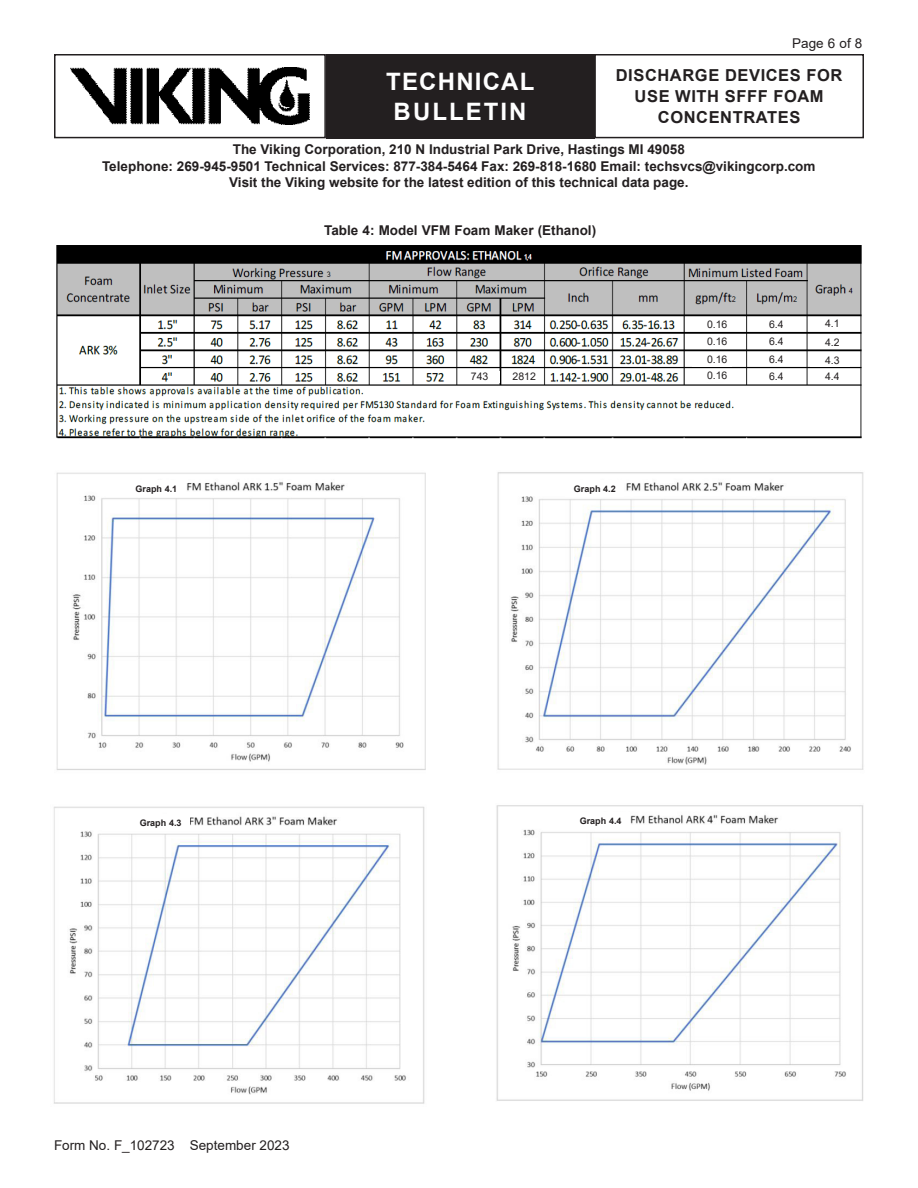
<style>
.page{position:relative;width:918px;height:1188px;background:#fff}
.page>*{position:absolute;margin:0;border:0;box-sizing:border-box;transform-origin:0 0}
.t1{font:700 24px/30px "Arial";letter-spacing:.05em;color:#fff;text-align:center}
.t2{font:700 16.5px/21px "Arial";letter-spacing:.035em;color:#231f20;text-align:center}
.VK_TABLE_left{font:700 13.5px/16.2px "Arial";color:#231f20;text-align:center}
.t3{font:13.5px "Arial";color:#231f20}
.VK_TABLE_left-2{font:10.5px "Arial";color:#231f20}
.VK_TABLE_left-3{font:700 9px "Arial";color:#231f20}
</style>
<div class="page">
<div style="left:594px;top:54px;width:270px;height:84px;border:2px solid #231f20"></div>
<div style="left:326px;top:54px;width:268px;height:84px;background:#231f20"></div>
<img style="left:71px;top:67px;width:239px;height:57px">
<div style="left:54px;top:54px;width:272px;height:84px;border:2px solid #231f20"></div>
<img style="left:56px;top:245px;width:806px;height:194px">
<img style="left:56px;top:472px;width:370px;height:298px">
<img style="left:497px;top:472px;width:367px;height:298px">
<img style="left:53px;top:806px;width:372px;height:298px">
<img style="left:496px;top:805px;width:367px;height:296px">
<div style="left:127px;top:480px;width:59px;height:17px;background:#fff"></div>
<div style="left:131px;top:814px;width:59px;height:17px;background:#fff"></div>
<div style="left:565px;top:480px;width:59px;height:17px;background:#fff"></div>
<div style="left:571px;top:813px;width:59px;height:16px;background:#fff"></div>
<div style="left:810px;top:318px;width:39px;height:12px;background:#fff"></div>
<div style="left:810px;top:338px;width:39px;height:11px;background:#fff"></div>
<div style="left:810px;top:356px;width:39px;height:11px;background:#fff"></div>
<div style="left:810px;top:372px;width:39px;height:11px;background:#fff"></div>
<div style="left:692px;top:320px;width:39px;height:11px;background:#fff"></div>
<div style="left:754px;top:320px;width:40px;height:11px;background:#fff"></div>
<div style="left:754px;top:337px;width:40px;height:11px;background:#fff"></div>
<div style="left:754px;top:354px;width:40px;height:12px;background:#fff"></div>
<div style="left:754px;top:372px;width:40px;height:11px;background:#fff"></div>
<div style="left:692px;top:337px;width:39px;height:11px;background:#fff"></div>
<div style="left:692px;top:355px;width:39px;height:11px;background:#fff"></div>
<div style="left:692px;top:371px;width:39px;height:11px;background:#fff"></div>
<div style="left:460px;top:371px;width:40px;height:12px;background:#fff"></div>
<div style="left:503px;top:371px;width:40px;height:12px;background:#fff"></div>
<p class="t3" style="left:792px;top:34px;width:72px">Page 6 of 8</p>
<p class="t2" style="left:616px;top:65px;width:228px">DISCHARGE DEVICES FOR<br>USE WITH SFFF FOAM<br>CONCENTRATES</p>
<h1 class="t1" style="left:386px;top:67px;width:150px">TECHNICAL<br>BULLETIN</h1>
<p class="VK_TABLE_left" style="left:102px;top:142px;width:715px">The Viking Corporation, 210 N Industrial Park Drive, Hastings MI 49058<br>Telephone: 269-945-9501 Technical Services: 877-384-5464 Fax: 269-818-1680 Email: techsvcs@vikingcorp.com<br>Visit the Viking website for the latest edition of this technical data page.</p>
<p class="VK_TABLE_left-3" style="left:136px;top:482px;width:43px">Graph 4.1</p>
<p class="VK_TABLE_left" style="left:324px;top:223px;width:274px">Table 4: Model VFM Foam Maker (Ethanol)</p>
<p class="VK_TABLE_left-2" style="left:707px;top:317px;width:22px">0.16</p>
<p class="VK_TABLE_left-2" style="left:769px;top:317px;width:16px">6.4</p>
<p class="VK_TABLE_left-2" style="left:769px;top:334px;width:16px">6.4</p>
<p class="VK_TABLE_left-2" style="left:769px;top:352px;width:16px">6.4</p>
<p class="VK_TABLE_left-2" style="left:769px;top:369px;width:16px">6.4</p>
<p class="VK_TABLE_left-2" style="left:707px;top:334px;width:22px">0.16</p>
<p class="VK_TABLE_left-2" style="left:707px;top:352px;width:22px">0.16</p>
<p class="VK_TABLE_left-2" style="left:471px;top:369px;width:19px">743</p>
<p class="VK_TABLE_left-2" style="left:513px;top:369px;width:25px">2812</p>
<p class="VK_TABLE_left-2" style="left:707px;top:368px;width:22px">0.16</p>
<p class="VK_TABLE_left-2" style="left:825px;top:316px;width:16px">4.1</p>
<p class="VK_TABLE_left-2" style="left:825px;top:335px;width:16px">4.2</p>
<p class="VK_TABLE_left-2" style="left:825px;top:353px;width:16px">4.3</p>
<p class="VK_TABLE_left-2" style="left:825px;top:369px;width:16px">4.4</p>
<p class="VK_TABLE_left-3" style="left:574px;top:482px;width:43px">Graph 4.2</p>
<p class="VK_TABLE_left-3" style="left:140px;top:816px;width:43px">Graph 4.3</p>
<p class="t3" style="left:54px;top:1136px;width:237px">Form No. F_102723 September 2023</p>
<p class="VK_TABLE_left-3" style="left:580px;top:815px;width:43px">Graph 4.4</p>
</div>
